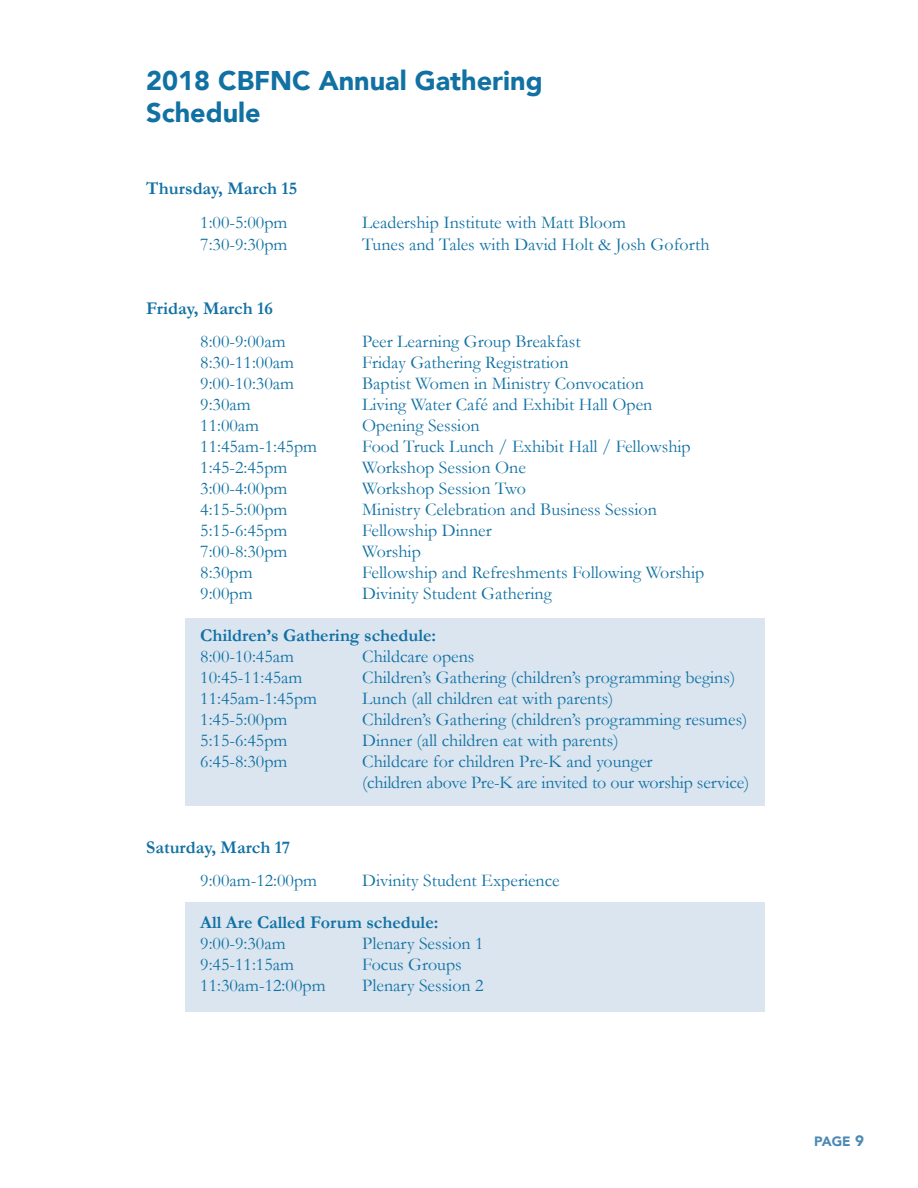
<style>
.page{position:relative;width:918px;height:1188px;background:#fff}
.page>*{position:absolute;margin:0;border:0;box-sizing:border-box;transform-origin:0 0}
.t1{font:900 27px/32.4px "Avenir";color:#1171a3}
.t2{font:18px/21px "Garamond";color:#1171a3}
.t3{font:700 18px "Garamond";color:#1171a3}
.t4{font:900 13.5px "Avenir";color:#4c8ab5}
.s1{font-size:15px}
</style>
<div class="page">
<div style="left:185px;top:902px;width:580px;height:110px;background:#dae5f0"></div>
<div style="left:185px;top:618px;width:580px;height:187px;background:#dae5f0"></div>
<p class="t1" style="left:146px;top:64px;width:398px">2018 CBFNC Annual Gathering<br>Schedule</p>
<p class="t3" style="left:146px;top:178px;width:152px">Thursday, March 15</p>
<p class="t2" style="left:200px;top:212px;width:89px">1:00-5:00pm</p>
<p class="t2" style="left:362px;top:212px;width:265px">Leadership Institute with Matt Bloom</p>
<p class="t2" style="left:200px;top:233px;width:89px">7:30-9:30pm</p>
<p class="t2" style="left:362px;top:233px;width:349px">Tunes and Tales with David Holt &amp; Josh Goforth</p>
<p class="t3" style="left:146px;top:298px;width:128px">Friday, March 16</p>
<p class="t2" style="left:200px;top:331px;width:87px">8:00-9:00am</p>
<p class="t2" style="left:362px;top:331px;width:220px">Peer Learning Group Breakfast</p>
<p class="t2" style="left:200px;top:352px;width:95px">8:30-11:00am</p>
<p class="t2" style="left:362px;top:352px;width:208px">Friday Gathering Registration</p>
<p class="t2" style="left:200px;top:373px;width:95px">9:00-10:30am</p>
<p class="t2" style="left:362px;top:373px;width:283px">Baptist Women in Ministry Convocation</p>
<p class="t2" style="left:200px;top:394px;width:52px">9:30am</p>
<p class="t2" style="left:362px;top:394px;width:292px">Living Water Café and Exhibit Hall Open</p>
<p class="t2" style="left:200px;top:415px;width:60px">11:00am</p>
<p class="t2" style="left:362px;top:415px;width:119px">Opening Session</p>
<p class="t2" style="left:200px;top:436px;width:118px">11:45am-1:45pm</p>
<p class="t2" style="left:362px;top:436px;width:330px">Food Truck Lunch / Exhibit Hall / Fellowship</p>
<p class="t2" style="left:200px;top:457px;width:89px">1:45-2:45pm</p>
<p class="t2" style="left:362px;top:457px;width:165px">Workshop Session One</p>
<p class="t2" style="left:200px;top:478px;width:89px">3:00-4:00pm</p>
<p class="t2" style="left:362px;top:478px;width:165px">Workshop Session Two</p>
<p class="t2" style="left:200px;top:499px;width:89px">4:15-5:00pm</p>
<p class="t2" style="left:362px;top:499px;width:296px">Ministry Celebration and Business Session</p>
<p class="t2" style="left:200px;top:520px;width:89px">5:15-6:45pm</p>
<p class="t2" style="left:362px;top:520px;width:131px">Fellowship Dinner</p>
<p class="t2" style="left:200px;top:541px;width:89px">7:00-8:30pm</p>
<p class="t2" style="left:362px;top:541px;width:60px">Worship</p>
<p class="t2" style="left:200px;top:562px;width:54px">8:30pm</p>
<p class="t2" style="left:362px;top:562px;width:344px">Fellowship and Refreshments Following Worship</p>
<p class="t2" style="left:200px;top:583px;width:54px">9:00pm</p>
<p class="t2" style="left:362px;top:583px;width:191px">Divinity Student Gathering</p>
<p class="t3" style="left:200px;top:625px;width:237px">Children’s Gathering schedule:</p>
<p class="t2" style="left:200px;top:646px;width:95px">8:00-10:45am</p>
<p class="t2" style="left:362px;top:646px;width:114px">Childcare opens</p>
<p class="t2" style="left:200px;top:667px;width:104px">10:45-11:45am</p>
<p class="t2" style="left:362px;top:667px;width:375px">Children’s Gathering (children’s programming begins)</p>
<p class="t2" style="left:200px;top:688px;width:118px">11:45am-1:45pm</p>
<p class="t2" style="left:362px;top:688px;width:253px">Lunch (all children eat with parents)</p>
<p class="t2" style="left:200px;top:709px;width:89px">1:45-5:00pm</p>
<p class="t2" style="left:362px;top:709px;width:387px">Children’s Gathering (children’s programming resumes)</p>
<p class="t2" style="left:200px;top:730px;width:89px">5:15-6:45pm</p>
<p class="t2" style="left:362px;top:730px;width:258px">Dinner (all children eat with parents)</p>
<p class="t2" style="left:200px;top:751px;width:89px">6:45-8:30pm</p>
<p class="t2" style="left:362px;top:751px;width:389px">Childcare for children Pre-K and younger<br>(children above Pre-K are invited to our worship service)</p>
<p class="t3" style="left:146px;top:837px;width:146px">Saturday, March 17</p>
<p class="t2" style="left:200px;top:870px;width:118px">9:00am-12:00pm</p>
<p class="t2" style="left:362px;top:870px;width:199px">Divinity Student Experience</p>
<p class="t3" style="left:200px;top:912px;width:240px">All Are Called Forum schedule:</p>
<p class="t2" style="left:200px;top:933px;width:87px">9:00-9:30am</p>
<p class="t2" style="left:362px;top:933px;width:123px">Plenary Session 1</p>
<p class="t2" style="left:200px;top:954px;width:95px">9:45-11:15am</p>
<p class="t2" style="left:362px;top:954px;width:101px">Focus Groups</p>
<p class="t2" style="left:200px;top:975px;width:127px">11:30am-12:00pm</p>
<p class="t2" style="left:362px;top:975px;width:123px">Plenary Session 2</p>
<p class="t4" style="left:814px;top:1129px;width:51px">PAGE <span class="s1">9</span></p>
</div>
